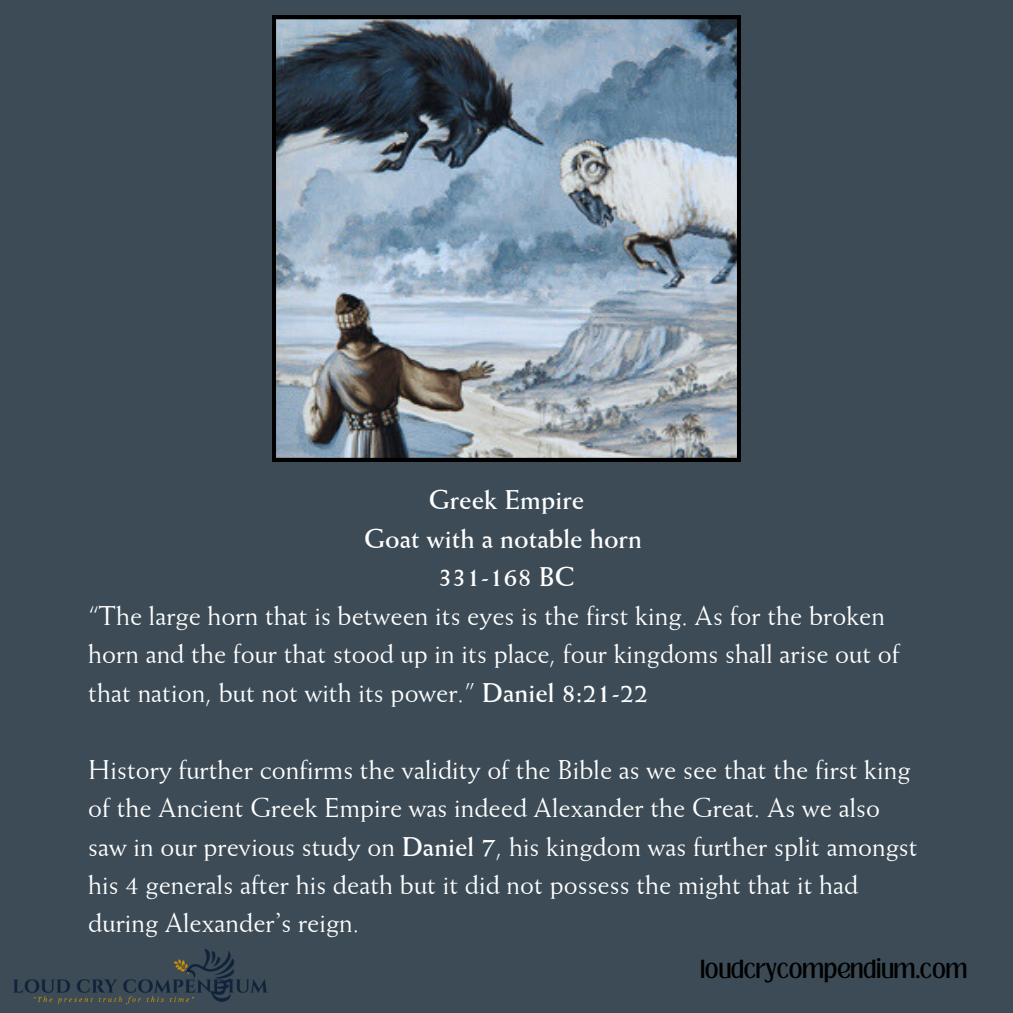
<style>
.page{position:relative;width:1013px;height:1013px;background:#fff}
.page>*{position:absolute;margin:0;border:0;box-sizing:border-box;transform-origin:0 0}
.t1{font:27.5px/38.5px "Weiss BT";color:#fff}
.t2{font:700 27.5px "Weiss BT";color:#fff}
.t3{font:20px "Loubag";color:#000}
.s1{font-weight:700}
</style>
<div class="page">
<div style="left:0;top:0;width:1012px;height:1012px;background:#3c4b56"></div>
<img style="left:272px;top:16px;width:468px;height:445px">
<img style="left:13px;top:949px;width:255px;height:56px">
<p class="t2" style="left:428px;top:483px;width:157px">Greek Empire</p>
<p class="t2" style="left:364px;top:521px;width:279px">Goat with a notable horn</p>
<p class="t2" style="left:438px;top:560px;width:138px">331-168 BC</p>
<p class="t1" style="left:88px;top:595px;width:813px">“The large horn that is between its eyes is the first king. As for the broken horn and the four that stood up in its place, four kingdoms shall arise out of that nation, but not with its power.” <span class="s1">Daniel 8:21-22</span></p>
<p class="t1" style="left:88px;top:749px;width:830px">History further confirms the validity of the Bible as we see that the first king of the Ancient Greek Empire was indeed Alexander the Great. As we also saw in our previous study on <span class="s1">Daniel 7</span>, his kingdom was further split amongst his 4 generals after his death but it did not possess the might that it had during Alexander’s reign.</p>
<p class="t3" style="left:700px;top:953px;width:268px">loudcrycompendium.com</p>
</div>
